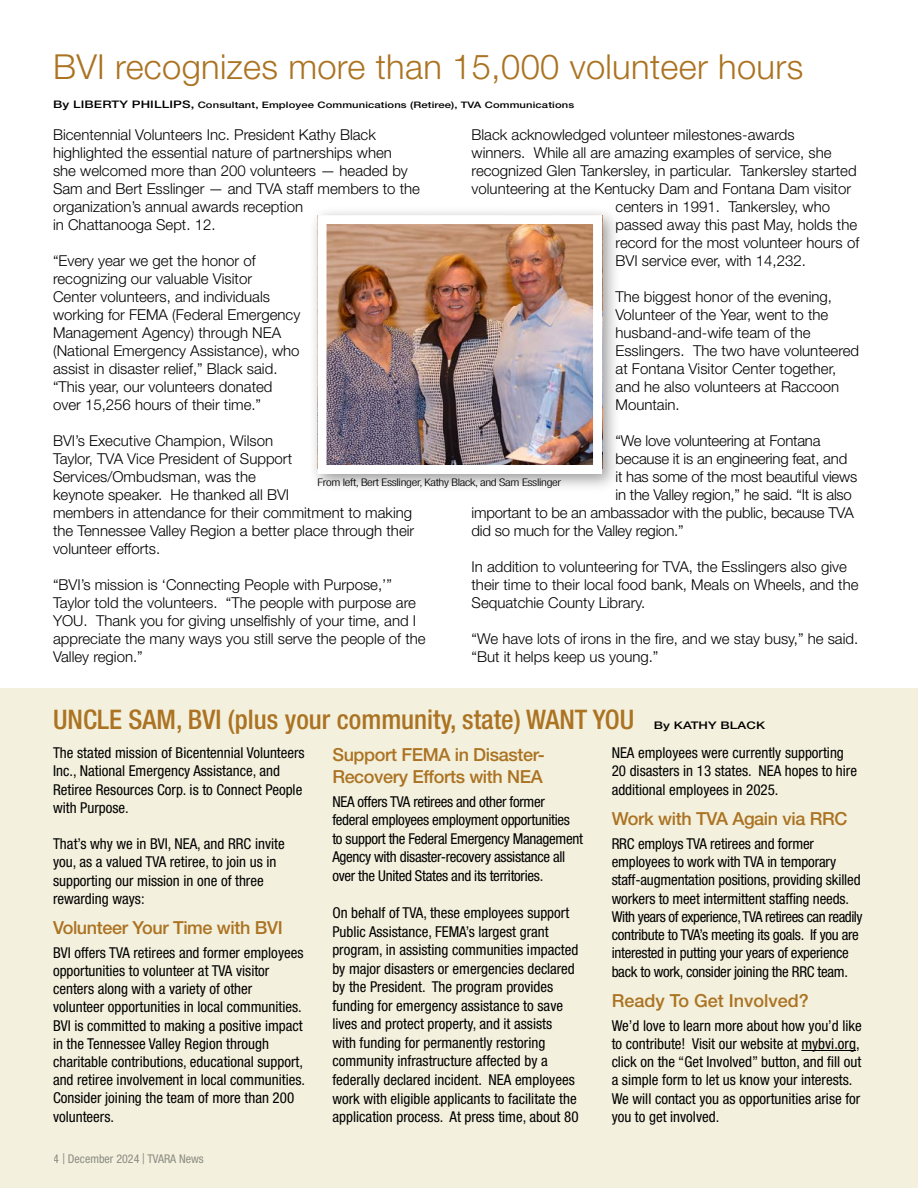
<style>
.page{position:relative;width:918px;height:1188px;background:#fff}
.page>*{position:absolute;margin:0;border:0;box-sizing:border-box;transform-origin:0 0}
.t1{font:300 34.5px "Helvetica Neue LT Std";letter-spacing:.01em;color:#ab7322}
.t2{font:500 condensed 27px "Helvetica Neue LT Std";color:#ab7322}
.t3{font:500 18px/21.6px "Helvetica Neue LT Std";letter-spacing:-.02em;color:#ab7322}
.t4{font:500 18px "Helvetica Neue LT Std";color:#ab7322}
.t5{font:300 15px/18px "Helvetica Neue LT Std";color:#000}
.t6{font:condensed 15px/18.1px "Helvetica Neue LT Std";color:#000}
.t7{font:condensed 15px/18.3px "Helvetica Neue LT Std";letter-spacing:-.02em;color:#000}
.t8{font:condensed 12px "Helvetica Neue LT Std";color:#939598}
.t9{font:300 condensed 10.5px "Helvetica Neue LT Std";letter-spacing:-.025em;color:#000;scale:1.25 1}
.t10{font:500 10.5px "Helvetica Neue LT Std";letter-spacing:.01em;color:#000;scale:1.25 1}
.t11{font:500 9px "Helvetica Neue LT Std";letter-spacing:.01em;color:#000;scale:1.26 1}
.s1{font-size:10.35px}
.s2{font-size:15px}
</style>
<div class="page">
<div style="left:0;top:688px;width:918px;height:500px;background:#f3f0dd"></div>
<div style="left:308px;top:206px;width:313px;height:287px;background:#000;opacity:.4"></div>
<img style="left:328px;top:225px;width:264px;height:239px">
<div style="left:318px;top:215px;width:284px;height:259px;border:9px solid #fff"></div>
<hr style="left:801px;top:1050px;width:55px;height:1px;background:#000">
<h1 class="t1" style="left:53px;top:46px;width:752px">BVI recognizes more than 15,000 volunteer hours</h1>
<p class="t11" style="left:53px;top:99px;width:415px"><span class="s1">By LIBERTY PHILLIPS,</span> Consultant, Employee Communications (Retiree), TVA Communications</p>
<p class="t5" style="left:53px;top:126px;width:369px">Bicentennial Volunteers Inc. President Kathy Black highlighted the essential nature of partnerships when<br>she welcomed more than 200 volunteers — headed by Sam and Bert Esslinger — and TVA staff members to the organization’s annual awards reception<br>in Chattanooga Sept. 12.</p>
<p class="t5" style="left:53px;top:252px;width:249px">“Every year we get the honor of recognizing our valuable Visitor<br>Center volunteers, and individuals working for FEMA (Federal Emergency Management Agency) through NEA (National Emergency Assistance), who assist in disaster relief,” Black said. “This year, our volunteers donated over 15,256 hours of their time.”</p>
<p class="t5" style="left:53px;top:432px;width:363px">BVI’s Executive Champion, Wilson<br>Taylor, TVA Vice President of Support Services/Ombudsman, was the<br>keynote speaker. He thanked all BVI<br>members in attendance for their commitment to making the Tennessee Valley Region a better place through their volunteer efforts.</p>
<p class="t5" style="left:53px;top:576px;width:374px">“BVI’s mission is ‘Connecting People with Purpose,’” Taylor told the volunteers. “The people with purpose are YOU. Thank you for giving unselfishly of your time, and I appreciate the many ways you still serve the people of the Valley region.”</p>
<p class="t5" style="left:472px;top:126px;width:325px">Black acknowledged volunteer milestones-awards</p>
<p class="t5" style="left:472px;top:144px;width:362px">winners. While all are amazing examples of service, she</p>
<p class="t5" style="left:472px;top:162px;width:387px">recognized Glen Tankersley, in particular. Tankersley started</p>
<p class="t5" style="left:472px;top:180px;width:381px">volunteering at the Kentucky Dam and Fontana Dam visitor</p>
<p class="t5" style="left:616px;top:198px;width:216px">centers in 1991. Tankersley, who</p>
<p class="t5" style="left:616px;top:216px;width:243px">passed away this past May, holds the</p>
<p class="t5" style="left:616px;top:234px;width:245px">record for the most volunteer hours of</p>
<p class="t5" style="left:616px;top:252px;width:192px">BVI service ever, with 14,232.</p>
<p class="t5" style="left:616px;top:288px;width:245px">The biggest honor of the evening,<br>Volunteer of the Year, went to the husband-and-wife team of the<br>Esslingers. The two have volunteered at Fontana Visitor Center together, and he also volunteers at Raccoon<br>Mountain.</p>
<p class="t5" style="left:616px;top:432px;width:207px">“We love volunteering at Fontana</p>
<p class="t5" style="left:616px;top:450px;width:233px">because it is an engineering feat, and</p>
<p class="t5" style="left:616px;top:468px;width:243px">it has some of the most beautiful views</p>
<p class="t5" style="left:616px;top:486px;width:238px">in the Valley region,” he said. “It is also</p>
<p class="t5" style="left:472px;top:504px;width:384px">important to be an ambassador with the public, because TVA</p>
<p class="t5" style="left:472px;top:522px;width:214px">did so much for the Valley region.”</p>
<p class="t5" style="left:472px;top:558px;width:389px">In addition to volunteering for TVA, the Esslingers also give their time to their local food bank, Meals on Wheels, and the<br>Sequatchie County Library.</p>
<p class="t5" style="left:472px;top:630px;width:388px">“We have lots of irons in the fire, and we stay busy,” he said. “But it helps keep us young.”</p>
<p class="t9" style="left:318px;top:477px;width:196px">From left, Bert Esslinger, Kathy Black, and Sam Esslinger</p>
<h2 class="t2" style="left:53px;top:704px;width:583px">UNCLE SAM, BVI (plus your community, state) WANT YOU</h2>
<p class="t10" style="left:654px;top:719px;width:91px">By KATHY BLACK</p>
<p class="t6" style="left:53px;top:744px;width:253px">The stated mission of Bicentennial Volunteers Inc., National Emergency Assistance, and Retiree Resources Corp. is to Connect People with Purpose.</p>
<p class="t6" style="left:53px;top:835px;width:233px">That’s why we in BVI, NEA, and RRC invite you, as a valued TVA retiree, to join us in supporting our mission in one of three rewarding ways:</p>
<p class="t3" style="left:53px;top:917px;width:231px">Volunteer Your Time with BVI</p>
<p class="t6" style="left:53px;top:943px;width:254px">BVI offers TVA retirees and former employees opportunities to volunteer at TVA visitor centers along with a variety of other volunteer opportunities in local communities.<br>BVI is committed to making a positive impact in the Tennessee Valley Region through charitable contributions, educational support, and retiree involvement in local communities.<br>Consider joining the team of more than 200 volunteers.</p>
<p class="t6" style="left:612px;top:744px;width:247px">NEA employees were currently supporting<br>20 disasters in 13 states. NEA hopes to hire additional employees in 2025.</p>
<p class="t3" style="left:612px;top:808px;width:237px">Work with TVA Again via RRC</p>
<p class="t7" style="left:612px;top:834px;width:253px">RRC employs TVA retirees and former employees to work with TVA in temporary staff-augmentation positions, providing skilled workers to meet intermittent staffing needs.<br>With years of experience, TVA retirees can readily contribute to TVA’s meeting its goals. If you are interested in putting your years of experience back to work, consider joining the RRC team.</p>
<p class="t4" style="left:612px;top:990px;width:199px">Ready To Get Involved?</p>
<p class="t6" style="left:612px;top:1016px;width:252px">We’d love to learn more about how you’d like to contribute! Visit our website at mybvi.org, click on the “Get Involved” button, and fill out a simple form to let us know your interests.<br>We will contact you as opportunities arise for you to get involved.</p>
<p class="t3" style="left:332px;top:744px;width:214px">Support FEMA in Disaster-<br>Recovery Efforts with NEA</p>
<p class="t7" style="left:332px;top:792px;width:252px">NEA offers TVA retirees and other former federal employees employment opportunities to support the Federal Emergency Management Agency with disaster-recovery assistance all over the United States and its territories.</p>
<p class="t6" style="left:332px;top:903px;width:248px;line-height:18.6px">On behalf of TVA, these employees support Public Assistance, FEMA’s largest grant program, in assisting communities impacted by major disasters or emergencies declared by the President. The program provides funding for emergency assistance to save lives and protect property, and it assists with funding for permanently restoring community infrastructure affected by a federally declared incident. NEA employees work with eligible applicants to facilitate the application process. At press time, about 80</p>
<p class="t8" style="left:54px;top:1151px;width:152px">4 <span class="s2">|</span> December 2024 <span class="s2">|</span> TVARA News</p>
</div>
